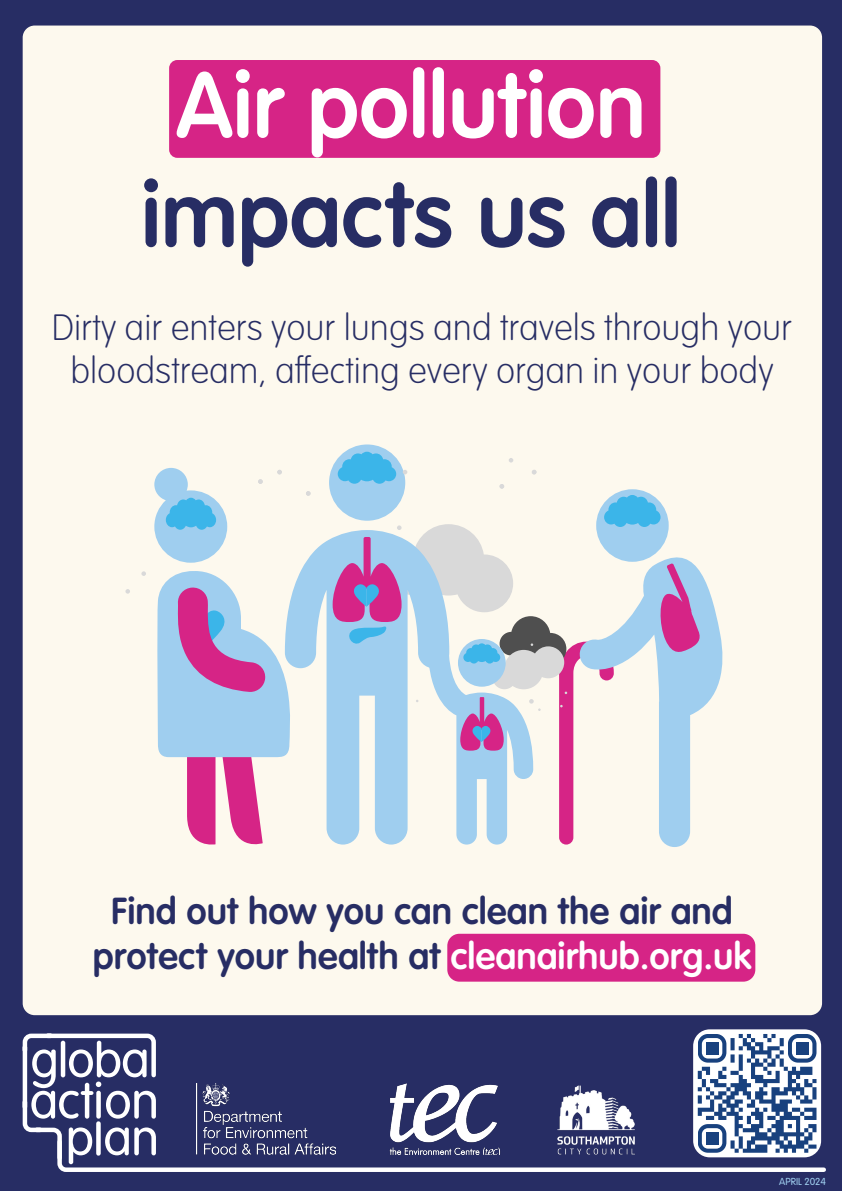
<style>
.page{position:relative;width:842px;height:1191px;background:#272d64}
.page>*{position:absolute;margin:0;border:0;box-sizing:border-box;transform-origin:0 0}
.t1{font:600 91px/109.2px "VAG Rounded Next";color:#fff;text-align:center}
.t2{font:600 37px/44.4px "VAG Rounded Next";color:#272d64;text-align:center}
.t3{font:200 36px/43.2px "VAG Rounded Next";color:#272d64;text-align:center}
.t4{font:10px "VAG Rounded Next";color:#9fceef}
.s1{color:#272d64}
.s2{color:#fff}
</style>
<div class="page">
<div style="left:23px;top:26px;width:799px;height:989px;background:#fdf9ee;border-radius:12px"></div>
<div style="left:169px;top:60px;width:491px;height:98px;background:#d62486;border-radius:8px"></div>
<svg style="left:22px;top:1031px;width:804px;height:141px"></svg>
<div style="left:706px;top:1132px;width:12px;height:12px;background:#18417e"></div>
<div style="left:447px;top:933px;width:308px;height:48px;background:#d62486;border-radius:12px"></div>
<div style="left:596px;top:489px;width:73px;height:73px;background:#9fceef;border-radius:50%"></div>
<svg style="left:665px;top:575px;width:58px;height:272px"></svg>
<div style="left:329px;top:444px;width:76px;height:77px;background:#9fceef;border-radius:50%"></div>
<svg style="left:300px;top:537px;width:33px;height:304px"></svg>
<svg style="left:338px;top:452px;width:58px;height:32px"></svg>
<svg style="left:125px;top:589px;width:5px;height:4px"></svg>
<svg style="left:141px;top:571px;width:5px;height:5px"></svg>
<svg style="left:258px;top:479px;width:5px;height:5px"></svg>
<svg style="left:277px;top:470px;width:5px;height:4px"></svg>
<svg style="left:403px;top:470px;width:4px;height:4px"></svg>
<svg style="left:532px;top:470px;width:4px;height:4px"></svg>
<svg style="left:500px;top:484px;width:4px;height:4px"></svg>
<svg style="left:306px;top:491px;width:5px;height:5px"></svg>
<svg style="left:509px;top:458px;width:4px;height:4px"></svg>
<svg style="left:154px;top:468px;width:73px;height:95px"></svg>
<svg style="left:157px;top:571px;width:143px;height:274px"></svg>
<svg style="left:333px;top:495px;width:369px;height:349px"></svg>
<p class="t1" style="left:141px;top:52px;width:541px">Air pollution <span class="s1">impacts us all</span></p>
<p class="t3" style="left:52px;top:306px;width:742px">Dirty air enters your lungs and travels through your bloodstream, affecting every organ in your body</p>
<p class="t2" style="left:93px;top:889px;width:659px">Find out how you can clean the air and protect your health at <span class="s2">cleanairhub.org.uk</span></p>
<p class="t4" style="left:779px;top:1176px;width:48px">APRIL 2024</p>
</div>
